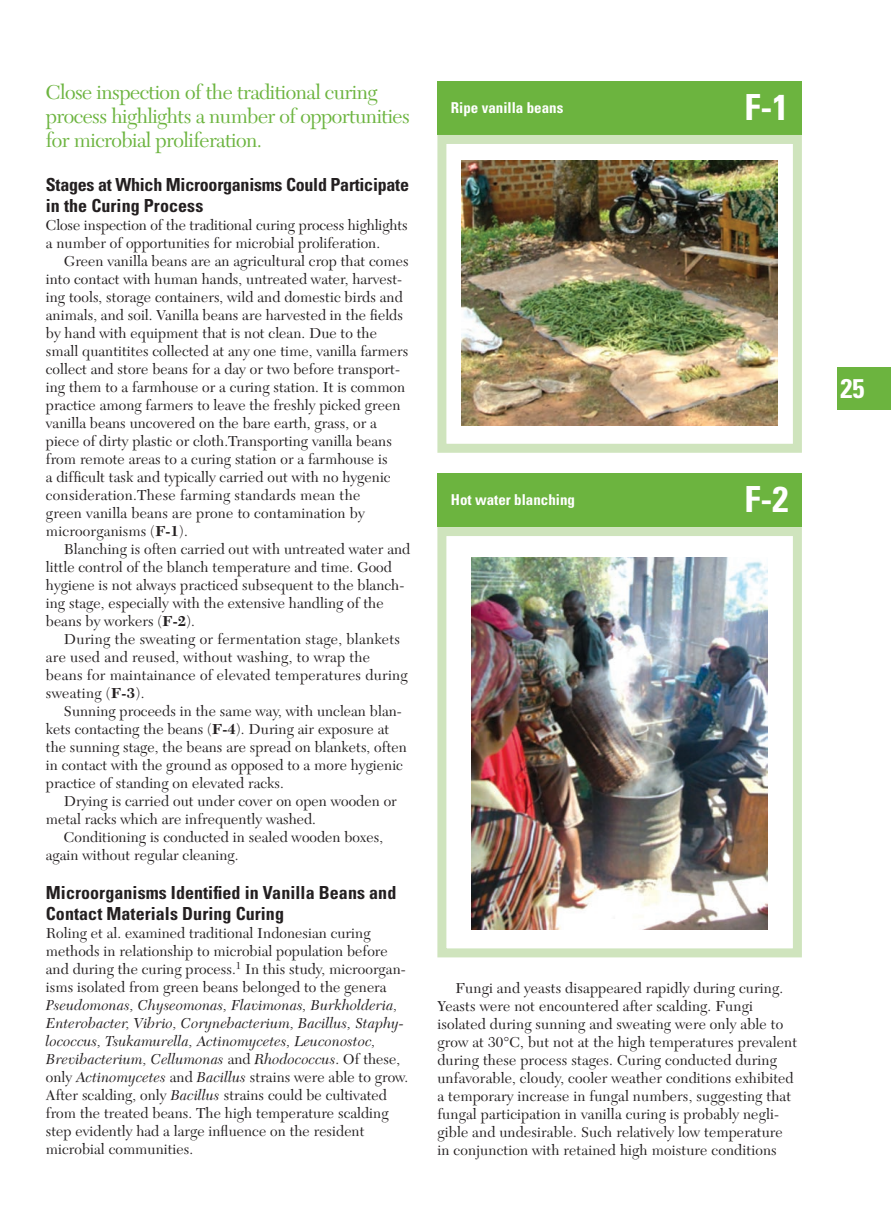
<style>
.page{position:relative;width:891px;height:1215px;background:#fff}
.page>*{position:absolute;margin:0;border:0;box-sizing:border-box;transform-origin:0 0}
.t1{font:700 condensed 36px "Univers LT Std";color:#fff}
.t2{font:700 condensed 27px "Univers LT Std";color:#fff}
.t3{font:21px/24px "New Caledonia";letter-spacing:-.025em;color:#6cb43f}
.t4{font:700 condensed 18px/21px "Univers LT Std";letter-spacing:.005em;color:#231f20}
.t5{font:700 condensed 18px/21px "Univers LT Std";letter-spacing:-.015em;color:#231f20}
.t6{font:15px/18px "New Caledonia";letter-spacing:.005em;color:#231f20}
.t7{font:italic 15px/18px "New Caledonia";letter-spacing:.005em;color:#231f20}
.t8{font:700 condensed 15px "Univers LT Std";color:#fff}
.s1{font-weight:700}
.s2{font-style:normal}
</style>
<div class="page">
<div style="left:838px;top:367px;width:53px;height:42px;background:#6cb43f"></div>
<img style="left:472px;top:557px;width:296px;height:373px">
<img style="left:462px;top:161px;width:316px;height:265px">
<div style="left:437px;top:81px;width:365px;height:54px;background:#6cb43f"></div>
<div style="left:437px;top:473px;width:365px;height:54px;background:#6cb43f"></div>
<div style="left:437px;top:135px;width:365px;height:318px;border:9px solid #cfe4bd"></div>
<div style="left:437px;top:527px;width:365px;height:430px;border:9px solid #cfe4bd"></div>
<h3 class="t3" style="left:46px;top:80px;width:366px">Close inspection of the traditional curing process highlights a number of opportunities for microbial proliferation.</h3>
<p class="t5" style="left:46px;top:174px;width:365px">Stages at Which Microorganisms Could Participate in the Curing Process</p>
<p class="t6" style="left:46px;top:216px;width:363px">Close inspection of the traditional curing process highlights a number of opportunities for microbial proliferation.</p>
<p class="t6" style="left:46px;top:252px;width:364px;text-indent:18px">Green vanilla beans are an agricultural crop that comes into contact with human hands, untreated water, harvest&shy;ing tools, storage containers, wild and domestic birds and animals, and soil. Vanilla beans are harvested in the fields by hand with equipment that is not clean. Due to the small quantitites collected at any one time, vanilla farmers collect and store beans for a day or two before transport&shy;ing them to a farmhouse or a curing station. It is common practice among farmers to leave the freshly picked green vanilla beans uncovered on the bare earth, grass, or a piece of dirty plastic or cloth.Transporting vanilla beans from remote areas to a curing station or a farmhouse is<br>a difficult task and typically carried out with no hygenic consideration.These farming standards mean the<br>green vanilla beans are prone to contamination by microorganisms (<span class="s1">F-1</span>).</p>
<p class="t6" style="left:46px;top:540px;width:366px;text-indent:18px">Blanching is often carried out with untreated water and little control of the blanch temperature and time. Good hygiene is not always practiced subsequent to the blanch&shy;ing stage, especially with the extensive handling of the beans by workers (<span class="s1">F-2</span>).</p>
<p class="t6" style="left:46px;top:630px;width:363px;text-indent:18px">During the sweating or fermentation stage, blankets are used and reused, without washing, to wrap the beans for maintainance of elevated temperatures during sweating (<span class="s1">F-3</span>).</p>
<p class="t6" style="left:46px;top:702px;width:362px;text-indent:18px">Sunning proceeds in the same way, with unclean blan&shy;kets contacting the beans (<span class="s1">F-4</span>). During air exposure at the sunning stage, the beans are spread on blankets, often in contact with the ground as opposed to a more hygienic practice of standing on elevated racks.</p>
<p class="t6" style="left:46px;top:792px;width:352px;text-indent:18px">Drying is carried out under cover on open wooden or metal racks which are infrequently washed.</p>
<p class="t6" style="left:46px;top:828px;width:339px;text-indent:18px">Conditioning is conducted in sealed wooden boxes, again without regular cleaning.</p>
<p class="t4" style="left:46px;top:882px;width:352px">Microorganisms Identified in Vanilla Beans and<br>Contact Materials During Curing</p>
<p class="t6" style="left:46px;top:924px;width:361px">Roling et al. examined traditional Indonesian curing methods in relationship to microbial population before and during the curing process.<sup>1</sup> In this study, microorgan&shy;isms isolated from green beans belonged to the genera</p>
<p class="t7" style="left:46px;top:996px;width:364px">Pseudomonas, Chyseomonas, Flavimonas, Burkholderia, Enterobacter, Vibrio, Corynebacterium, Bacillus, Staphy&shy;lococcus, Tsukamurella, Actinomycetes, Leuconostoc, Brevibacterium, Cellumonas <span class="s2">and</span> Rhodococcus<span class="s2">. Of these, only</span> Actinomycetes <span class="s2">and</span> Bacillus <span class="s2">strains were able to grow.<br>After scalding, only</span> Bacillus <span class="s2">strains could be cultivated from the treated beans. The high temperature scalding step evidently had a large influence on the resident microbial communities.</span></p>
<p class="t8" style="left:451px;top:99px;width:114px">Ripe vanilla beans</p>
<p class="t8" style="left:451px;top:491px;width:126px">Hot water blanching</p>
<h1 class="t1" style="left:744px;top:85px;width:45px">F-1</h1>
<h1 class="t1" style="left:744px;top:477px;width:45px">F-2</h1>
<p class="t6" style="left:437px;top:980px;width:361px;text-indent:18px">Fungi and yeasts disappeared rapidly during curing.<br>Yeasts were not encountered after scalding. Fungi isolated during sunning and sweating were only able to grow at 30°C, but not at the high temperatures prevalent during these process stages. Curing conducted during unfavorable, cloudy, cooler weather conditions exhibited a temporary increase in fungal numbers, suggesting that fungal participation in vanilla curing is probably negli&shy;gible and undesirable. Such relatively low temperature in conjunction with retained high moisture conditions</p>
<h2 class="t2" style="left:840px;top:371px;width:25px">25</h2>
</div>
